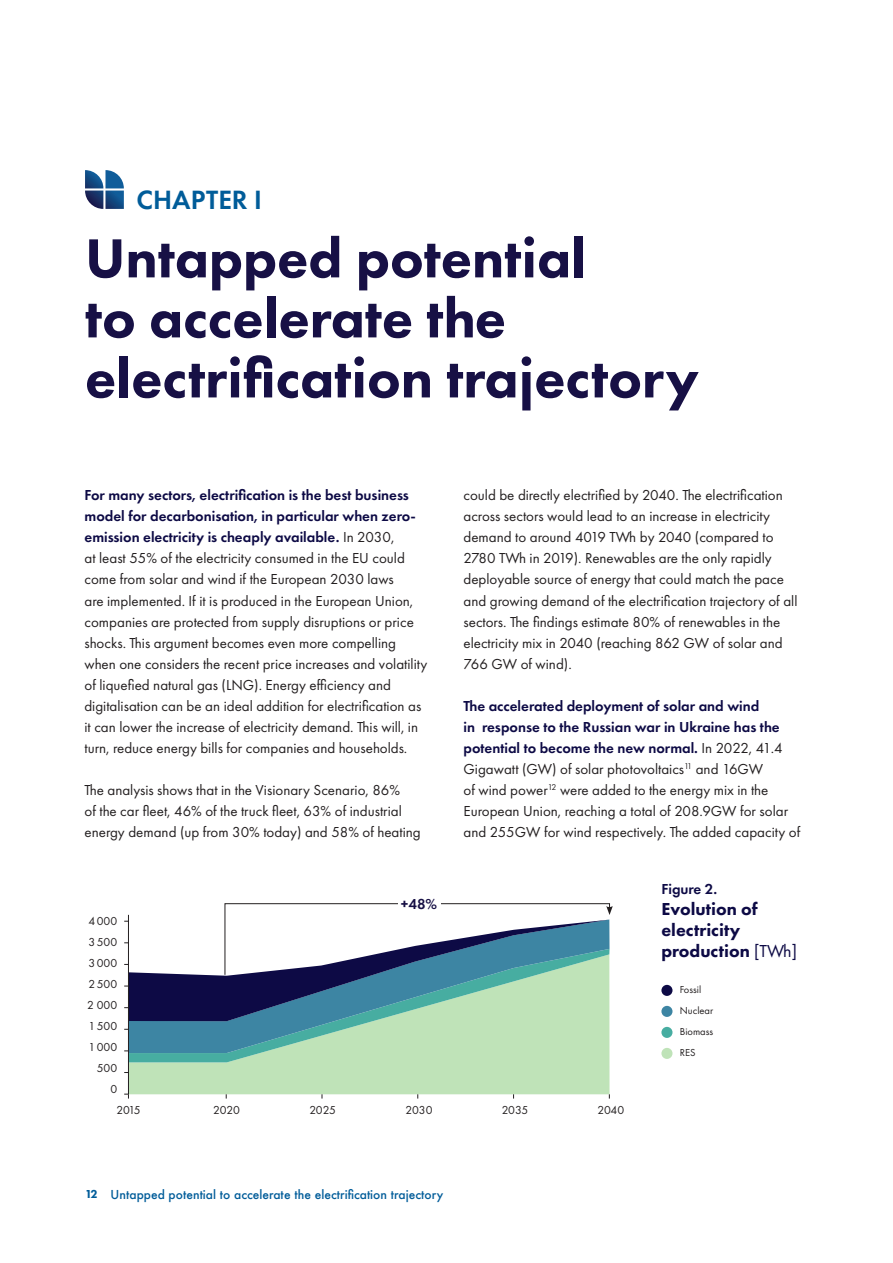
<style>
.page{position:relative;width:893px;height:1263px;background:#fff}
.page>*{position:absolute;margin:0;border:0;box-sizing:border-box;transform-origin:0 0}
.t1{font:800 57px/60px "Futura PT";color:#171045}
.t2{font:600 27.45px "Futura PT";color:#005c99}
.t3{font:800 18px/21px "Futura PT";color:#0d0a45}
.t4{font:15px/21px "Futura PT";color:#231f20}
.t5{font:600 15px "Futura PT";color:#0d0a45}
.t6{font:600 15px "Futura PT";color:#171045}
.t7{font:500 12px "Futura";color:#005c99}
.t8{font:12px "Futura PT";color:#231f20}
.t9{font:800 12px "Futura PT";color:#005c99}
.t10{font:10.5px/21px "Futura PT";color:#231f20}
.s1{font-weight:600;color:#0d0a45}
.s2{font-weight:400}
</style>
<div class="page">
<svg style="left:85px;top:170px;width:39px;height:39px"></svg>
<div style="left:129px;top:1062px;width:480px;height:32px;background:#bfe3b8"></div>
<svg style="left:129px;top:1053px;width:480px;height:9px;fill:#bfe3b8"></svg>
<svg style="left:129px;top:1024px;width:480px;height:29px;fill:#bfe3b8"></svg>
<svg style="left:129px;top:919px;width:480px;height:105px"></svg>
<div style="left:661px;top:985px;width:11px;height:11px;background:#0d0a45;border-radius:50%"></div>
<div style="left:661px;top:1006px;width:11px;height:11px;background:#3d85a3;border-radius:50%"></div>
<div style="left:661px;top:1027px;width:11px;height:11px;background:#47ada1;border-radius:50%"></div>
<div style="left:661px;top:1048px;width:11px;height:11px;background:#bfe3b8;border-radius:50%"></div>
<svg style="left:225px;top:903px;width:388px;height:72px"></svg>
<div style="left:398px;top:898px;width:42px;height:11px;background:#fff"></div>
<hr style="left:128px;top:915px;width:1px;height:179px;background:#231f20">
<h2 class="t2" style="left:137px;top:183px;width:127px">CHAPTER I</h2>
<h1 class="t1" style="left:85px;top:227px;width:615px">Untapped potential<br>to accelerate the electrification trajectory</h1>
<p class="t4" style="left:85px;top:485px;width:344px"><span class="s1">For many sectors, electrification is the best business model for decarbonisation, in particular when zero&shy;emission electricity is cheaply available.</span> In 2030,<br>at least 55% of the electricity consumed in the EU could come from solar and wind if the European 2030 laws<br>are implemented. If it is produced in the European Union, companies are protected from supply disruptions or price shocks. This argument becomes even more compelling when one considers the recent price increases and volatility of liquefied natural gas (LNG). Energy efficiency and digitalisation can be an ideal addition for electrification as it can lower the increase of electricity demand. This will, in turn, reduce energy bills for companies and households.</p>
<p class="t4" style="left:85px;top:779px;width:338px">The analysis shows that in the Visionary Scenario, 86%<br>of the car fleet, 46% of the truck fleet, 63% of industrial energy demand (up from 30% today) and 58% of heating</p>
<p class="t8" style="left:88px;top:914px;width:30px">4000</p>
<p class="t8" style="left:88px;top:935px;width:30px">3500</p>
<p class="t8" style="left:88px;top:956px;width:30px">3000</p>
<p class="t8" style="left:88px;top:977px;width:30px">2500</p>
<p class="t8" style="left:87px;top:998px;width:32px">2 000</p>
<p class="t8" style="left:88px;top:1019px;width:30px">1500</p>
<p class="t8" style="left:88px;top:1040px;width:30px">1000</p>
<p class="t8" style="left:97px;top:1061px;width:22px">500</p>
<p class="t8" style="left:110px;top:1082px;width:8px">0</p>
<p class="t6" style="left:401px;top:895px;width:38px">+48%</p>
<p class="t4" style="left:463px;top:485px;width:335px">could be directly electrified by 2040. The electrification across sectors would lead to an increase in electricity demand to around 4019 TWh by 2040 (compared to 2780 TWh in 2019). Renewables are the only rapidly deployable source of energy that could match the pace and growing demand of the electrification trajectory of all sectors. The findings estimate 80% of renewables in the electricity mix in 2040 (reaching 862 GW of solar and 766 GW of wind).</p>
<p class="t4" style="left:463px;top:695px;width:338px"><span class="s1">The accelerated deployment of solar and wind<br>in response to the Russian war in Ukraine has the potential to become the new normal.</span> In 2022, 41.4<br>Gigawatt (GW) of solar photovoltaics<sup>11</sup> and 16GW<br>of wind power<sup>12</sup> were added to the energy mix in the European Union, reaching a total of 208.9GW for solar and 255GW for wind respectively. The added capacity of</p>
<p class="t5" style="left:661px;top:879px;width:57px">Figure 2.</p>
<p class="t3" style="left:661px;top:898px;width:137px">Evolution of electricity production <span class="s2">[TWh]</span></p>
<p class="t10" style="left:680px;top:979px;width:35px">Fossil<br>Nuclear<br>Biomass<br>RES</p>
<p class="t8" style="left:117px;top:1103px;width:26px">2015</p>
<p class="t8" style="left:213px;top:1103px;width:28px">2020</p>
<p class="t8" style="left:309px;top:1103px;width:28px">2025</p>
<p class="t8" style="left:406px;top:1103px;width:28px">2030</p>
<p class="t8" style="left:502px;top:1103px;width:28px">2035</p>
<p class="t8" style="left:598px;top:1103px;width:28px">2040</p>
<p class="t9" style="left:85px;top:1187px;width:14px">12</p>
<p class="t7" style="left:111px;top:1186px;width:334px">Untapped potential to accelerate the electrification trajectory</p>
</div>
